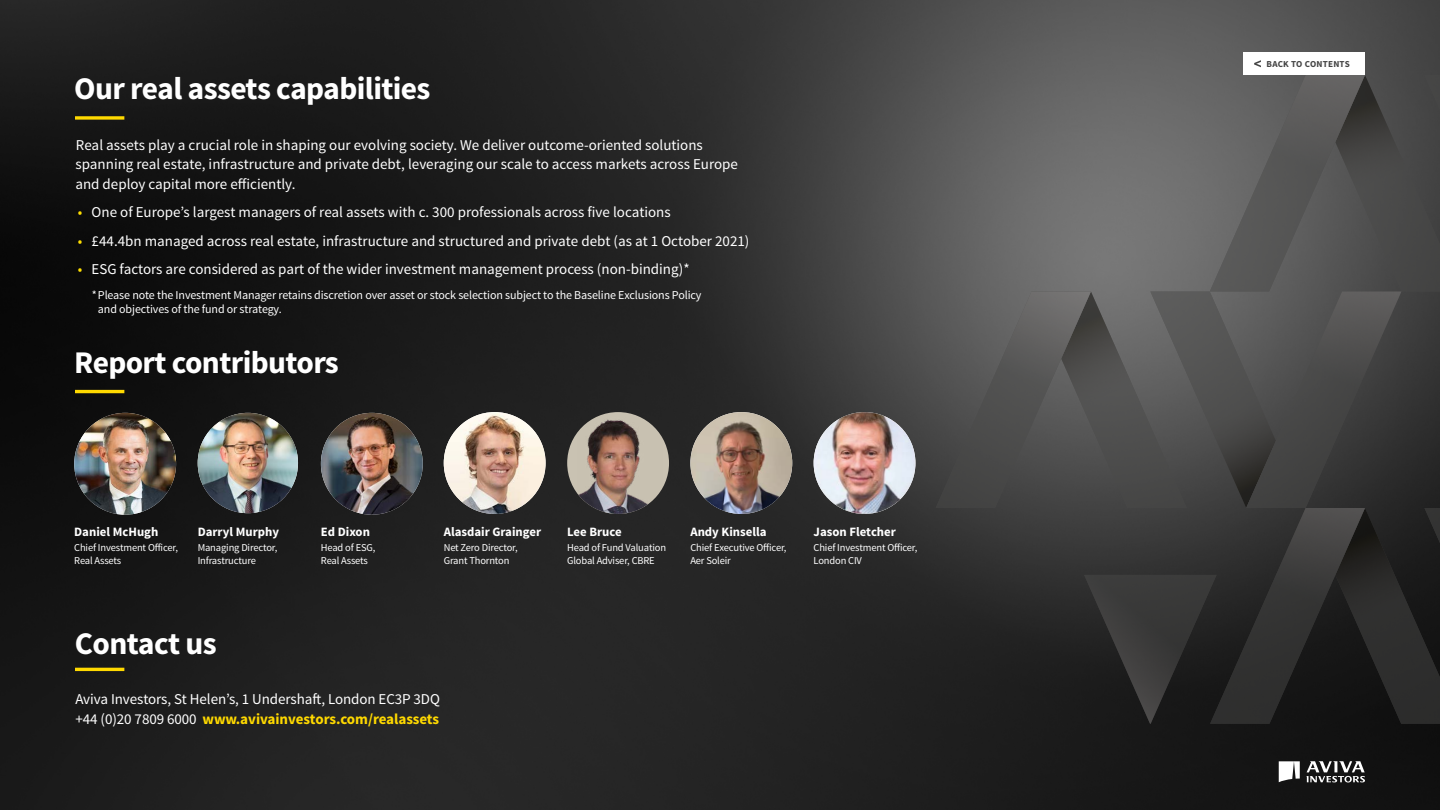
<style>
.page{position:relative;width:1440px;height:810px;background:#fff}
.page>*{position:absolute;margin:0;border:0;box-sizing:border-box;transform-origin:0 0}
.t1{font:700 31.5px "Source Sans Pro";letter-spacing:-.02em;color:#fff}
.t2{font:15px/19.5px "Source Sans Pro";color:#fff}
.t3{font:700 12.75px "Source Sans Pro";color:#fff}
.t4{font:12px/14.2px "Source Sans Pro";letter-spacing:-.01em;color:#fff}
.t5{font:10.5px/12.8px "Source Sans Pro";letter-spacing:-.015em;color:#fff}
.t6{font:700 9.15px "Source Sans Pro";letter-spacing:.025em;color:#444}
.s1{color:#ffdf00}
.s2{font-weight:700;color:#ffd900}
</style>
<div class="page">
<img style="left:0;top:0;width:1440px;height:810px">
<svg style="left:1306px;top:761px;width:59px;height:22px"></svg>
<svg style="left:1279px;top:761px;width:21px;height:21px"></svg>
<svg style="left:936px;top:75px;width:504px;height:649px;background:#494949"></svg>
<img style="left:1084px;top:575px;width:133px;height:149px">
<svg style="left:75px;top:116px;width:49px;height:4px"></svg>
<img style="left:690px;top:412px;width:102px;height:102px;border-radius:51px">
<img style="left:814px;top:412px;width:101px;height:102px;border-radius:51px">
<img style="left:321px;top:413px;width:102px;height:102px;border-radius:51px">
<img style="left:444px;top:412px;width:102px;height:102px;border-radius:51px">
<div style="left:567px;top:412px;width:102px;height:102px;background:#c9c2b2;border-radius:50%"></div>
<img style="left:577px;top:414px;width:87px;height:100px">
<img style="left:74px;top:413px;width:102px;height:102px;border-radius:51px">
<img style="left:198px;top:413px;width:100px;height:100px;border-radius:50px">
<hr style="left:75px;top:390px;width:49px;height:3px;background:#ffd900">
<hr style="left:75px;top:668px;width:49px;height:3px;background:#ffd900">
<div style="left:1243px;top:52px;width:122px;height:23px;background:#fff"></div>
<svg style="left:1254px;top:60px;width:7px;height:7px"></svg>
<h1 class="t1" style="left:74px;top:68px;width:358px">Our real assets capabilities</h1>
<p class="t2" style="left:75px;top:135px;width:664px">Real assets play a crucial role in shaping our evolving society. We deliver outcome-oriented solutions spanning real estate, infrastructure and private debt, leveraging our scale to access markets across Europe and deploy capital more efficiently.</p>
<p class="t2" style="left:78px;top:203px;width:594px"><span class="s1">•</span> One of Europe’s largest managers of real assets with c. 300 professionals across five locations</p>
<p class="t2" style="left:78px;top:231px;width:673px"><span class="s1">•</span> £44.4bn managed across real estate, infrastructure and structured and private debt (as at 1 October 2021)</p>
<p class="t2" style="left:78px;top:260px;width:613px"><span class="s1">•</span> ESG factors are considered as part of the wider investment management process (non-binding)*</p>
<p class="t4" style="left:98px;top:288px;width:605px;text-indent:-6px">*Please note the Investment Manager retains discretion over asset or stock selection subject to the Baseline Exclusions Policy and objectives of the fund or strategy.</p>
<h1 class="t1" style="left:74px;top:342px;width:266px">Report contributors</h1>
<p class="t3" style="left:74px;top:523px;width:86px">Daniel McHugh</p>
<p class="t5" style="left:74px;top:542px;width:105px">Chief Investment Officer,<br>Real Assets</p>
<p class="t3" style="left:198px;top:523px;width:83px">Darryl Murphy</p>
<p class="t5" style="left:198px;top:542px;width:81px">Managing Director,<br>Infrastructure</p>
<p class="t3" style="left:321px;top:523px;width:51px">Ed Dixon</p>
<p class="t5" style="left:321px;top:542px;width:56px">Head of ESG,<br>Real Assets</p>
<p class="t3" style="left:444px;top:523px;width:99px">Alasdair Grainger</p>
<p class="t5" style="left:444px;top:542px;width:76px">Net Zero Director,<br>Grant Thornton</p>
<p class="t3" style="left:567px;top:523px;width:56px">Lee Bruce</p>
<p class="t5" style="left:567px;top:542px;width:100px">Head of Fund Valuation<br>Global Adviser, CBRE</p>
<p class="t3" style="left:690px;top:523px;width:78px">Andy Kinsella</p>
<p class="t5" style="left:690px;top:542px;width:98px">Chief Executive Officer,<br>Aer Soleir</p>
<h1 class="t1" style="left:75px;top:623px;width:143px">Contact us</h1>
<p class="t2" style="left:76px;top:690px;width:366px">Aviva Investors, St Helen’s, 1 Undershaft, London EC3P 3DQ +44 (0)20 7809 6000 <span class="s2">www.avivainvestors.com/realassets</span></p>
<p class="t3" style="left:814px;top:523px;width:84px">Jason Fletcher</p>
<p class="t5" style="left:814px;top:542px;width:105px">Chief Investment Officer,<br>London CIV</p>
<p class="t6" style="left:1267px;top:58px;width:85px">BACK TO CONTENTS</p>
</div>
